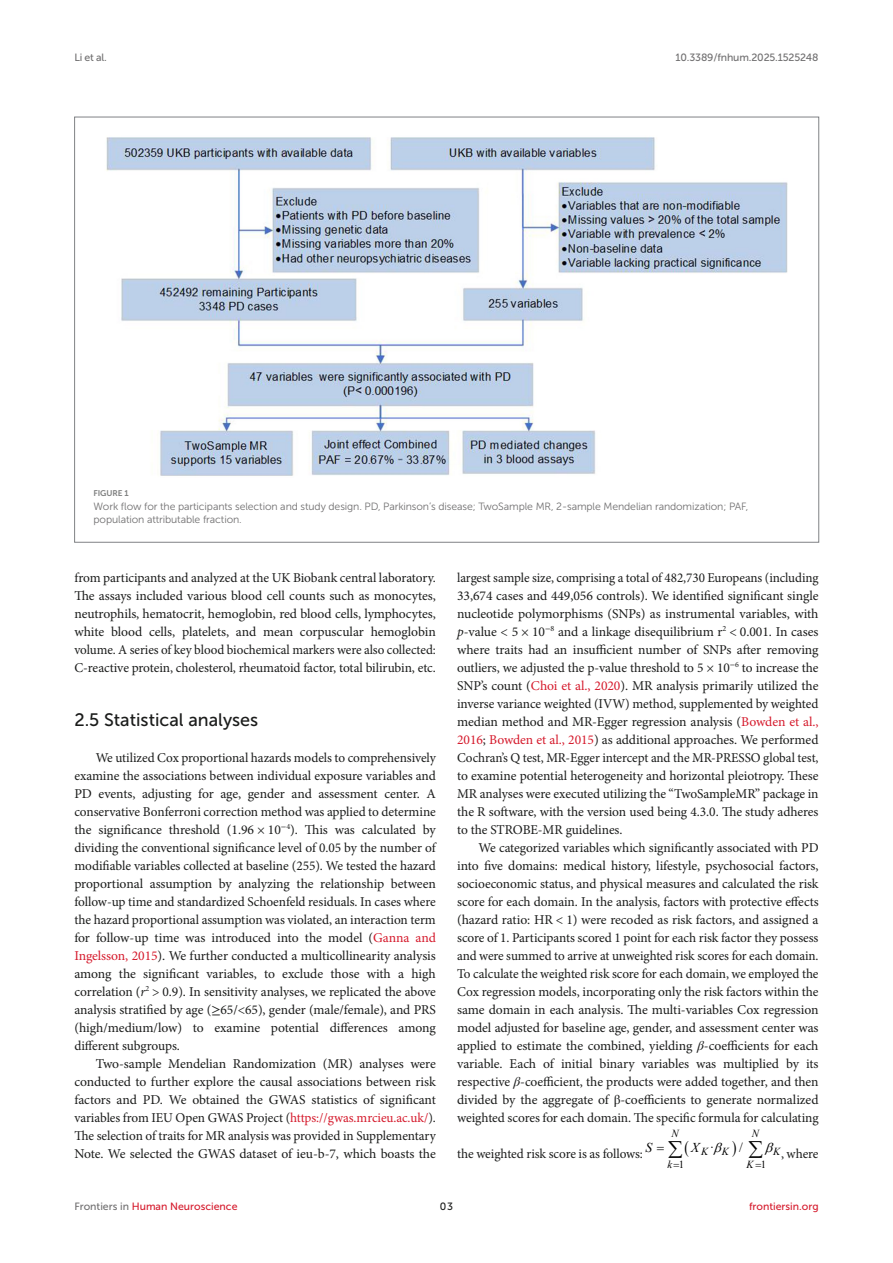
<style>
.page{position:relative;width:893px;height:1263px;background:#fff}
.page>*{position:absolute;margin:0;border:0;box-sizing:border-box;transform-origin:0 0}
.HEAD_2{font:18px "Museo Sans 500";color:#1b1c1b}
.TEXT{font:13.5px/18px "Minion Pro";letter-spacing:-.005em;color:#1b1c1b;text-align:justify}
.spi-math-img{font:13.5px "Times New Roman";color:#000}
.spi-math-img-2{font:italic 13.5px "Times New Roman";color:#000}
.spi-math-img-3{font:italic 10.8px "Times New Roman";color:#000}
.spi-math-img-4{font:10.8px "Times New Roman";color:#000}
.FIG_LEG{font:10.5px/13.5px "Museo Sans 300";letter-spacing:-.01em;color:#706f70}
.t1{font:10.5px "Museo Sans 500";color:#d51a2c}
.t2{font:10.5px "Museo Sans 500";letter-spacing:-.015em;color:#706f70}
.t3{font:10.5px "Museo Sans 500";color:#1b1c1b}
.FIG_HD{font:8.25px "Museo Sans 700";letter-spacing:-.01em;color:#7e7f7f}
.s1{color:#d51a2c}
.s2{font-style:italic}
.s3{font-family:"STIX General"}
.s4{font-family:"STIX General";font-style:italic}
.s5{color:#706f70}
</style>
<div class="page">
<img style="left:106px;top:137px;width:682px;height:339px">
<p class="t2" style="left:74px;top:51px;width:34px">Li et al.</p>
<p class="t2" style="left:676px;top:51px;width:144px">10.3389/fnhum.2025.1525248</p>
<p class="FIG_HD" style="left:94px;top:489px;width:37px">FIGURE 1</p>
<p class="FIG_LEG" style="left:94px;top:499px;width:656px">Work flow for the participants selection and study design. PD, Parkinson’s disease; TwoSample MR, 2-sample Mendelian randomization; PAF, population attributable fraction.</p>
<p class="TEXT" style="left:74px;top:569px;width:363px">from participants and analyzed at the UK Biobank central laboratory.<br>The assays included various blood cell counts such as monocytes, neutrophils, hematocrit, hemoglobin, red blood cells, lymphocytes, white blood cells, platelets, and mean corpuscular hemoglobin volume. A series of key blood biochemical markers were also collected:<br>C-reactive protein, cholesterol, rheumatoid factor, total bilirubin, etc.</p>
<p class="HEAD_2" style="left:74px;top:710px;width:185px">2.5 Statistical analyses</p>
<p class="TEXT" style="left:74px;top:749px;width:363px;text-indent:21px">We utilized Cox proportional hazards models to comprehensively examine the associations between individual exposure variables and PD events, adjusting for age, gender and assessment center. A conservative Bonferroni correction method was applied to determine the significance threshold (1.96 × 10<sup>−</sup><sup>4</sup>). This was calculated by dividing the conventional significance level of 0.05 by the number of modifiable variables collected at baseline (255). We tested the hazard proportional assumption by analyzing the relationship between follow-up time and standardized Schoenfeld residuals. In cases where the hazard proportional assumption was violated, an interaction term for follow-up time was introduced into the model (<span class="s1">Ganna and Ingelsson, 2015</span>). We further conducted a multicollinearity analysis among the significant variables, to exclude those with a high correlation (<span class="s2">r</span><sup>2</sup> &gt; 0.9). In sensitivity analyses, we replicated the above analysis stratified by age (<span class="s3">≥</span>65/&lt;65), gender (male/female), and PRS (high/medium/low) to examine potential differences among different subgroups.</p>
<p class="TEXT" style="left:74px;top:1055px;width:363px;text-indent:21px">Two-sample Mendelian Randomization (MR) analyses were conducted to further explore the causal associations between risk factors and PD. We obtained the GWAS statistics of significant variables from IEU Open GWAS Project (<span class="s1">https://gwas.mrcieu.ac.uk/</span>).<br>The selection of traits for MR analysis was provided in Supplementary Note. We selected the GWAS dataset of ieu-b-7, which boasts the</p>
<p class="TEXT" style="left:457px;top:569px;width:363px">largest sample size, comprising a total of 482,730 Europeans (including 33,674 cases and 449,056 controls). We identified significant single nucleotide polymorphisms (SNPs) as instrumental variables, with <span class="s2">p</span>-value &lt; 5 × 10<sup>−</sup><sup>8</sup> and a linkage disequilibrium r<sup>2</sup> &lt; 0.001. In cases where traits had an insufficient number of SNPs after removing outliers, we adjusted the p-value threshold to 5 × 10<sup>−</sup><sup>6</sup> to increase the SNP’s count (<span class="s1">Choi et al., 2020</span>). MR analysis primarily utilized the inverse variance weighted (IVW) method, supplemented by weighted median method and MR-Egger regression analysis (<span class="s1">Bowden et al., 2016</span>; <span class="s1">Bowden et al., 2015</span>) as additional approaches. We performed Cochran’s Q test, MR-Egger intercept and the MR-PRESSO global test, to examine potential heterogeneity and horizontal pleiotropy. These MR analyses were executed utilizing the “TwoSampleMR” package in the R software, with the version used being 4.3.0. The study adheres to the STROBE-MR guidelines.</p>
<p class="TEXT" style="left:457px;top:839px;width:363px;text-indent:21px">We categorized variables which significantly associated with PD into five domains: medical history, lifestyle, psychosocial factors, socioeconomic status, and physical measures and calculated the risk score for each domain. In the analysis, factors with protective effects (hazard ratio: HR &lt; 1) were recoded as risk factors, and assigned a score of 1. Participants scored 1 point for each risk factor they possess and were summed to arrive at unweighted risk scores for each domain.<br>To calculate the weighted risk score for each domain, we employed the Cox regression models, incorporating only the risk factors within the same domain in each analysis. The multi-variables Cox regression model adjusted for baseline age, gender, and assessment center was applied to estimate the combined, yielding <span class="s4">β</span>-coefficients for each variable. Each of initial binary variables was multiplied by its respective <span class="s4">β</span>-coefficient, the products were added together, and then divided by the aggregate of <span class="s3">β</span>-coefficients to generate normalized weighted scores for each domain. The specific formula for calculating</p>
<p class="TEXT" style="left:457px;top:1145px;width:187px">the weighted risk score is as follows:</p>
<p class="spi-math-img-4" style="left:679px;top:1157px;width:7px">1</p>
<p class="spi-math-img-4" style="left:761px;top:1157px;width:7px">1</p>
<p class="spi-math-img-3" style="left:671px;top:1126px;width:9px">N</p>
<p class="spi-math-img-3" style="left:752px;top:1126px;width:9px">N</p>
<p class="spi-math-img-3" style="left:701px;top:1143px;width:29px">K K</p>
<p class="spi-math-img-3" style="left:773px;top:1143px;width:9px">K</p>
<p class="spi-math-img-3" style="left:667px;top:1157px;width:6px">k</p>
<p class="spi-math-img-3" style="left:747px;top:1157px;width:9px">K</p>
<p class="spi-math-img" style="left:710px;top:1138px;width:35px">· /</p>
<p class="spi-math-img-2" style="left:646px;top:1138px;width:8px">S</p>
<p class="spi-math-img-2" style="left:691px;top:1138px;width:10px">X</p>
<p class="TEXT" style="left:781px;top:1145px;width:39px">, where</p>
<p class="t1" style="left:74px;top:1200px;width:165px"><span class="s5">Frontiers in</span> Human Neuroscience</p>
<p class="t3" style="left:440px;top:1200px;width:15px">03</p>
<p class="t1" style="left:749px;top:1200px;width:71px">frontiersin.org</p>
</div>
